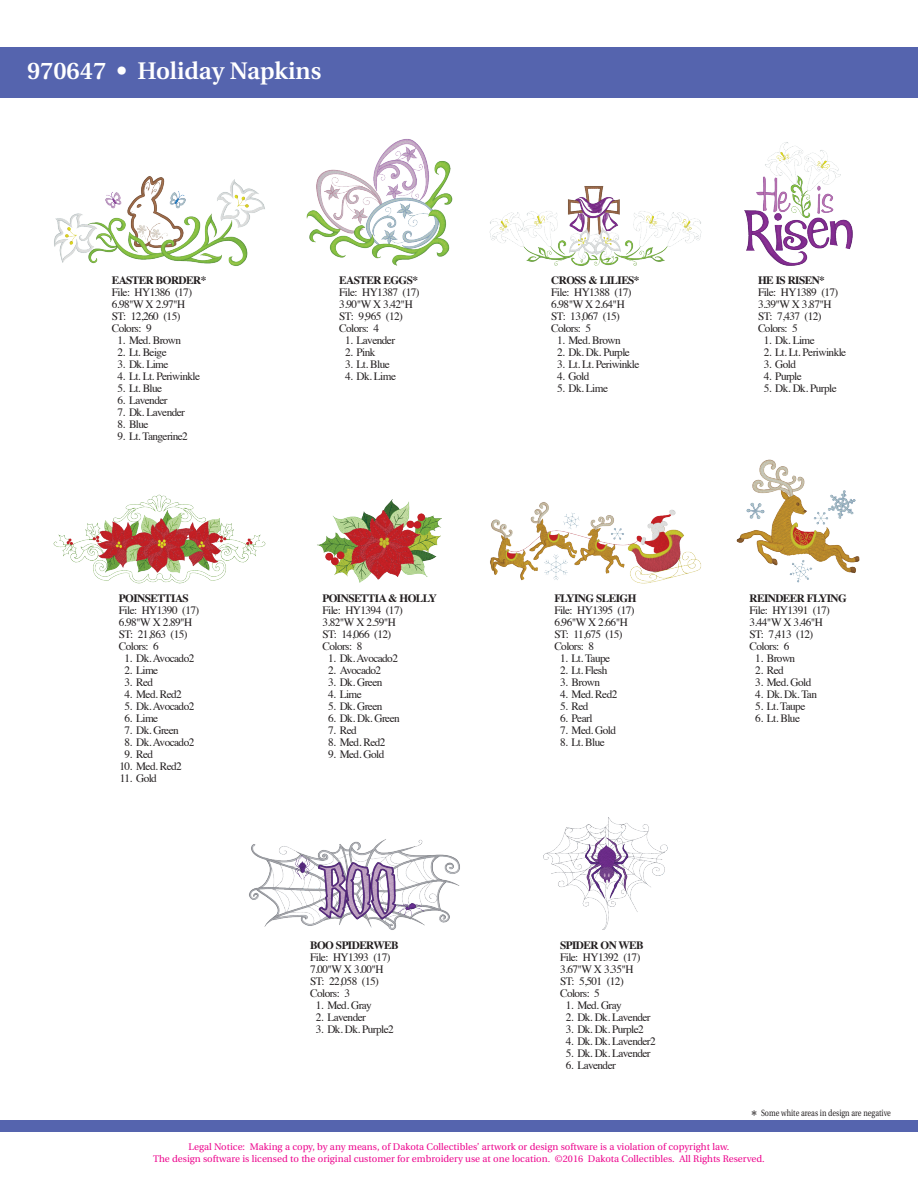
<style>
.page{position:relative;width:918px;height:1188px;background:#fff}
.page>*{position:absolute;margin:0;border:0;box-sizing:border-box;transform-origin:0 0}
.t1{font:600 24px "Utopia";color:#fff}
.t2{font:11.25px/12px "Times";letter-spacing:-.05em;color:#231f20}
.t3{font:700 11.25px "Times";letter-spacing:-.05em;color:#231f20}
.t4{font:9.6px/12px "Utopia";color:#ed028c;text-align:center}
.t5{font:9px "Utopia";color:#231f20;scale:.8 1}
.s1{font-size:15px}
</style>
<div class="page">
<div style="left:0;top:1120px;width:918px;height:12px;background:#5564ae"></div>
<div style="left:0;top:48px;width:918px;height:50px;background:#5564ae"></div>
<img style="left:54px;top:176px;width:211px;height:90px">
<img style="left:489px;top:186px;width:213px;height:80px">
<img style="left:53px;top:494px;width:213px;height:90px">
<img style="left:249px;top:839px;width:211px;height:91px">
<img style="left:490px;top:502px;width:211px;height:82px">
<img style="left:306px;top:139px;width:147px;height:127px">
<img style="left:744px;top:142px;width:109px;height:124px">
<img style="left:736px;top:459px;width:124px;height:124px">
<img style="left:543px;top:817px;width:125px;height:113px">
<img style="left:317px;top:499px;width:125px;height:84px">
<h1 class="t1" style="left:27px;top:58px;width:296px">970647 • Holiday Napkins</h1>
<p class="t3" style="left:112px;top:270px;width:96px">EASTER BORDER*</p>
<p class="t2" style="left:112px;top:285px;width:82px">File: HY1386 (17)<br>6.98"W X 2.97"H<br>ST: 12,260 (15)<br>Colors: 9</p>
<p class="t2" style="left:117px;top:333px;width:65px">1. Med. Brown</p>
<p class="t2" style="left:117px;top:345px;width:51px">2. Lt. Beige</p>
<p class="t2" style="left:117px;top:357px;width:53px">3. Dk. Lime</p>
<p class="t2" style="left:117px;top:369px;width:84px">4. Lt. Lt. Periwinkle</p>
<p class="t2" style="left:117px;top:381px;width:46px">5. Lt. Blue</p>
<p class="t2" style="left:117px;top:393px;width:52px">6. Lavender</p>
<p class="t2" style="left:117px;top:405px;width:69px">7. Dk. Lavender</p>
<p class="t2" style="left:117px;top:417px;width:33px">8. Blue</p>
<p class="t2" style="left:117px;top:429px;width:72px">9. Lt. Tangerine2</p>
<p class="t3" style="left:339px;top:270px;width:80px">EASTER EGGS*</p>
<p class="t2" style="left:339px;top:285px;width:82px">File: HY1387 (17)<br>3.90"W X 3.42"H<br>ST: 9,965 (12)<br>Colors: 4</p>
<p class="t2" style="left:345px;top:333px;width:52px">1. Lavender</p>
<p class="t2" style="left:345px;top:345px;width:32px">2. Pink</p>
<p class="t2" style="left:345px;top:357px;width:46px">3. Lt. Blue</p>
<p class="t2" style="left:345px;top:369px;width:53px">4. Dk. Lime</p>
<p class="t3" style="left:119px;top:587px;width:72px">POINSETTIAS</p>
<p class="t2" style="left:119px;top:603px;width:82px">File: HY1390 (17)<br>6.98"W X 2.89"H<br>ST: 21,863 (15)<br>Colors: 6</p>
<p class="t2" style="left:125px;top:651px;width:71px">1. Dk. Avocado2</p>
<p class="t2" style="left:125px;top:663px;width:35px">2. Lime</p>
<p class="t2" style="left:125px;top:675px;width:30px">3. Red</p>
<p class="t2" style="left:125px;top:687px;width:59px">4. Med. Red2</p>
<p class="t2" style="left:125px;top:699px;width:71px">5. Dk. Avocado2</p>
<p class="t2" style="left:125px;top:711px;width:35px">6. Lime</p>
<p class="t2" style="left:125px;top:723px;width:56px">7. Dk. Green</p>
<p class="t2" style="left:125px;top:735px;width:71px">8. Dk. Avocado2</p>
<p class="t2" style="left:125px;top:747px;width:30px">9. Red</p>
<p class="t2" style="left:120px;top:759px;width:64px">10. Med. Red2</p>
<p class="t2" style="left:120px;top:771px;width:39px">11. Gold</p>
<p class="t3" style="left:322px;top:587px;width:116px">POINSETTIA &amp; HOLLY</p>
<p class="t2" style="left:322px;top:603px;width:82px">File: HY1394 (17)<br>3.82"W X 2.59"H<br>ST: 14,066 (12)<br>Colors: 8</p>
<p class="t2" style="left:328px;top:651px;width:71px">1. Dk. Avocado2</p>
<p class="t2" style="left:328px;top:663px;width:55px">2. Avocado2</p>
<p class="t2" style="left:328px;top:675px;width:56px">3. Dk. Green</p>
<p class="t2" style="left:328px;top:687px;width:35px">4. Lime</p>
<p class="t2" style="left:328px;top:699px;width:56px">5. Dk. Green</p>
<p class="t2" style="left:328px;top:711px;width:73px">6. Dk. Dk. Green</p>
<p class="t2" style="left:328px;top:723px;width:30px">7. Red</p>
<p class="t2" style="left:328px;top:735px;width:59px">8. Med. Red2</p>
<p class="t2" style="left:328px;top:747px;width:58px">9. Med. Gold</p>
<p class="t3" style="left:310px;top:935px;width:90px">BOO SPIDERWEB</p>
<p class="t2" style="left:310px;top:951px;width:82px">File: HY1393 (17)<br>7.00"W X 3.00"H<br>ST: 22,058 (15)<br>Colors: 3</p>
<p class="t2" style="left:316px;top:999px;width:58px">1. Med. Gray</p>
<p class="t2" style="left:316px;top:1011px;width:52px">2. Lavender</p>
<p class="t2" style="left:316px;top:1023px;width:79px">3. Dk. Dk. Purple2</p>
<p class="t3" style="left:551px;top:270px;width:90px">CROSS &amp; LILIES*</p>
<p class="t2" style="left:551px;top:285px;width:82px">File: HY1388 (17)<br>6.98"W X 2.64"H<br>ST: 13,067 (15)<br>Colors: 5</p>
<p class="t2" style="left:557px;top:333px;width:65px">1. Med. Brown</p>
<p class="t2" style="left:557px;top:345px;width:74px">2. Dk. Dk. Purple</p>
<p class="t2" style="left:557px;top:357px;width:84px">3. Lt. Lt. Periwinkle</p>
<p class="t2" style="left:557px;top:369px;width:34px">4. Gold</p>
<p class="t2" style="left:557px;top:381px;width:53px">5. Dk. Lime</p>
<p class="t3" style="left:554px;top:587px;width:84px">FLYING SLEIGH</p>
<p class="t2" style="left:554px;top:603px;width:82px">File: HY1395 (17)<br>6.96"W X 2.66"H<br>ST: 11,675 (15)<br>Colors: 8</p>
<p class="t2" style="left:560px;top:651px;width:52px">1. Lt. Taupe</p>
<p class="t2" style="left:560px;top:663px;width:49px">2. Lt. Flesh</p>
<p class="t2" style="left:560px;top:675px;width:41px">3. Brown</p>
<p class="t2" style="left:560px;top:687px;width:59px">4. Med. Red2</p>
<p class="t2" style="left:560px;top:699px;width:30px">5. Red</p>
<p class="t2" style="left:560px;top:711px;width:34px">6. Pearl</p>
<p class="t2" style="left:560px;top:723px;width:58px">7. Med. Gold</p>
<p class="t2" style="left:560px;top:735px;width:46px">8. Lt. Blue</p>
<p class="t3" style="left:560px;top:935px;width:85px">SPIDER ON WEB</p>
<p class="t2" style="left:560px;top:951px;width:82px">File: HY1392 (17)<br>3.67"W X 3.35"H<br>ST: 5,501 (12)<br>Colors: 5</p>
<p class="t2" style="left:566px;top:999px;width:58px">1. Med. Gray</p>
<p class="t2" style="left:566px;top:1011px;width:86px">2. Dk. Dk. Lavender</p>
<p class="t2" style="left:566px;top:1023px;width:79px">3. Dk. Dk. Purple2</p>
<p class="t2" style="left:566px;top:1035px;width:91px">4. Dk. Dk. Lavender2</p>
<p class="t2" style="left:566px;top:1047px;width:86px">5. Dk. Dk. Lavender</p>
<p class="t2" style="left:566px;top:1059px;width:52px">6. Lavender</p>
<p class="t3" style="left:758px;top:270px;width:68px">HE IS RISEN*</p>
<p class="t2" style="left:758px;top:285px;width:82px">File: HY1389 (17)<br>3.39"W X 3.87"H<br>ST: 7,437 (12)<br>Colors: 5</p>
<p class="t2" style="left:764px;top:333px;width:53px">1. Dk. Lime</p>
<p class="t2" style="left:764px;top:345px;width:84px">2. Lt. Lt. Periwinkle</p>
<p class="t2" style="left:764px;top:357px;width:34px">3. Gold</p>
<p class="t2" style="left:764px;top:369px;width:40px">4. Purple</p>
<p class="t2" style="left:764px;top:381px;width:74px">5. Dk. Dk. Purple</p>
<p class="t3" style="left:750px;top:587px;width:99px">REINDEER FLYING</p>
<p class="t2" style="left:750px;top:603px;width:82px">File: HY1391 (17)<br>3.44"W X 3.46"H<br>ST: 7,413 (12)<br>Colors: 6</p>
<p class="t2" style="left:755px;top:651px;width:41px">1. Brown</p>
<p class="t2" style="left:755px;top:663px;width:30px">2. Red</p>
<p class="t2" style="left:755px;top:675px;width:58px">3. Med. Gold</p>
<p class="t2" style="left:755px;top:687px;width:63px">4. Dk. Dk. Tan</p>
<p class="t2" style="left:755px;top:699px;width:52px">5. Lt. Taupe</p>
<p class="t2" style="left:755px;top:711px;width:46px">6. Lt. Blue</p>
<p class="t5" style="left:751px;top:1108px;width:176px"><span class="s1">*</span> Some white areas in design are negative</p>
<p class="t4" style="left:153px;top:1141px;width:613px">Legal Notice: Making a copy, by any means, of Dakota Collectibles’ artwork or design software is a violation of copyright law.<br>The design software is licensed to the original customer for embroidery use at one location. ©2016 Dakota Collectibles. All Rights Reserved.</p>
</div>
